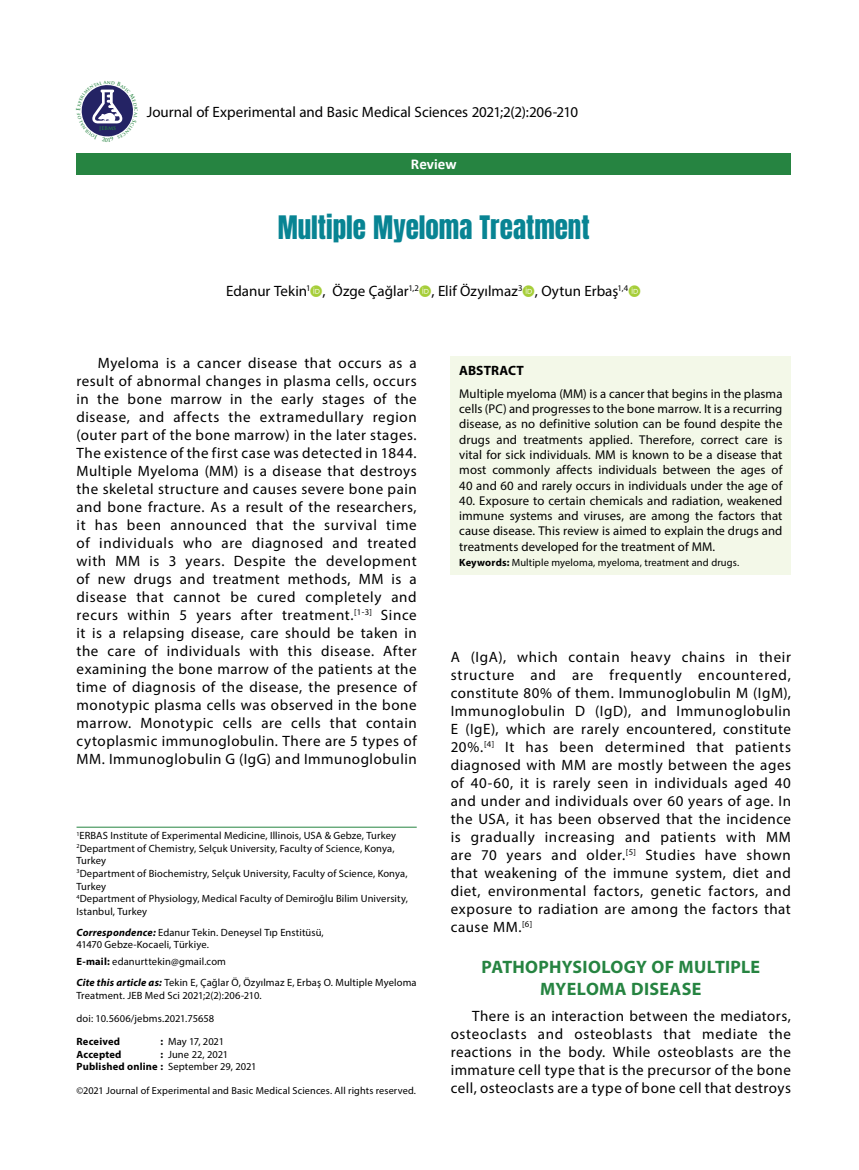
<style>
.page{position:relative;width:859px;height:1170px;background:#fff}
.page>*{position:absolute;margin:0;border:0;box-sizing:border-box;transform-origin:0 0}
.t1{font:27px "Anton";color:#088493}
.t2{font:700 18px/21.6px "Myriad Pro";letter-spacing:.02em;color:#268441;text-align:center}
.t3{font:15px/18px "Myriad Pro";letter-spacing:.03em;color:#000;text-align:justify}
.t4{font:15px "Myriad Pro";color:#000}
.t5{font:700 15px "Calibri";color:#fff}
.t6{font:700 13.5px "Myriad Pro";letter-spacing:.005em;color:#000}
.t7{font:12.75px/15.3px "Myriad Pro";letter-spacing:.005em;color:#000;text-align:justify}
.t8{font:10.5px/12.6px "Myriad Pro";letter-spacing:.01em;color:#000}
.t9{font:700 10.5px "Myriad Pro";letter-spacing:.015em;color:#000}
.t10{font:10.2px "Myriad Pro";letter-spacing:.015em;color:#000}
.t11{font:700 5.25px "Trajan Pro";color:#268441}
.t12{font:700 5.1px "Trajan Pro";color:#268441}
.s1{font-weight:700;font-style:italic}
.s2{font-weight:700}
</style>
<div class="page">
<div style="left:77px;top:153px;width:714px;height:21px;background:#268441"></div>
<div style="left:451px;top:356px;width:340px;height:219px;background:#f3f8e8"></div>
<hr style="left:77px;top:826px;width:340px;height:1px;background:#268441">
<svg style="left:81px;top:85px;width:52px;height:52px"></svg>
<p class="t12" style="left:99px;top:125px;width:18px">JEBMS</p>
<p class="t11" style="left:105px;top:136px;width:5px">0</p>
<p class="t4" style="left:147px;top:103px;width:433px">Journal of Experimental and Basic Medical Sciences 2021;2(2):206-210</p>
<p class="t5" style="left:411px;top:153px;width:47px">Review</p>
<h1 class="t1" style="left:278px;top:214px;width:314px">Multiple Myeloma Treatment</h1>
<p class="t4" style="left:226px;top:282px;width:403px">Edanur Tekin<sup>1</sup> , Özge Çağlar<sup>1,2</sup> , Elif Özyılmaz<sup>3</sup> , Oytun Erbaş<sup>1,4</sup></p>
<p class="t3" style="left:77px;top:353px;width:342px;text-indent:21px">Myeloma is a cancer disease that occurs as a result of abnormal changes in plasma cells, occurs in the bone marrow in the early stages of the disease, and affects the extramedullary region (outer part of the bone marrow) in the later stages.<br>The existence of the first case was detected in 1844.<br>Multiple Myeloma (MM) is a disease that destroys the skeletal structure and causes severe bone pain and bone fracture. As a result of the researchers, it has been announced that the survival time of individuals who are diagnosed and treated with MM is 3 years. Despite the development of new drugs and treatment methods, MM is a disease that cannot be cured completely and recurs within 5 years after treatment.<sup>[1-3]</sup> Since it is a relapsing disease, care should be taken in the care of individuals with this disease. After examining the bone marrow of the patients at the time of diagnosis of the disease, the presence of monotypic plasma cells was observed in the bone marrow. Monotypic cells are cells that contain cytoplasmic immunoglobulin. There are 5 types of MM. Immunoglobulin G (IgG) and Immunoglobulin</p>
<p class="t8" style="left:77px;top:829px;width:333px"><sup>1</sup>ERBAS Institute of Experimental Medicine, Illinois, USA &amp; Gebze, Turkey <sup>2</sup>Department of Chemistry, Selçuk University, Faculty of Science, Konya, Turkey<br><sup>3</sup>Department of Biochemistry, Selçuk University, Faculty of Science, Konya, Turkey<br><sup>4</sup>Department of Physiology, Medical Faculty of Demiroğlu Bilim University, Istanbul, Turkey</p>
<p class="t8" style="left:77px;top:925px;width:249px"><span class="s1">Correspondence:</span> Edanur Tekin. Deneysel Tıp Enstitüsü,<br>41470 Gebze-Kocaeli, Türkiye.</p>
<p class="t8" style="left:77px;top:951px;width:342px;line-height:21.1px"><span class="s2">E-mail:</span> edanurttekin@gmail.com<br><span class="s1">Cite this article as:</span> Tekin E, Çağlar Ö, Özyılmaz E, Erbaş O. Multiple Myeloma</p>
<p class="t8" style="left:77px;top:988px;width:187px">Treatment. JEB Med Sci 2021;2(2):206-210.</p>
<p class="t8" style="left:77px;top:1012px;width:139px">doi: 10.5606/jebms.2021.75658</p>
<p class="t9" style="left:77px;top:1034px;width:45px">Received</p>
<p class="t8" style="left:161px;top:1035px;width:65px"><span class="s2">:</span> May 17, 2021</p>
<p class="t9" style="left:77px;top:1047px;width:47px">Accepted</p>
<p class="t8" style="left:77px;top:1047px;width:181px;text-indent:84px"><span class="s2">:</span> June 22, 2021<br><span class="s2">Published online :</span> September 29, 2021</p>
<p class="t10" style="left:77px;top:1083px;width:341px">©2021 Journal of Experimental and Basic Medical Sciences. All rights reserved.</p>
<p class="t6" style="left:459px;top:362px;width:66px">ABSTRACT</p>
<p class="t7" style="left:459px;top:385px;width:325px">Multiple myeloma (MM) is a cancer that begins in the plasma cells (PC) and progresses to the bone marrow. It is a recurring disease, as no definitive solution can be found despite the drugs and treatments applied. Therefore, correct care is vital for sick individuals. MM is known to be a disease that most commonly affects individuals between the ages of 40 and 60 and rarely occurs in individuals under the age of</p>
<p class="t7" style="left:459px;top:492px;width:325px">40. Exposure to certain chemicals and radiation, weakened immune systems and viruses, are among the factors that cause disease. This review is aimed to explain the drugs and treatments developed for the treatment of MM.</p>
<p class="t8" style="left:459px;top:556px;width:282px"><span class="s2">Keywords:</span> Multiple myeloma, myeloma, treatment and drugs.</p>
<p class="t3" style="left:451px;top:647px;width:342px">A (IgA), which contain heavy chains in their structure and are frequently encountered, constitute 80% of them. Immunoglobulin M (IgM), Immunoglobulin D (IgD), and Immunoglobulin E (IgE), which are rarely encountered, constitute 20%.<sup>[4]</sup> It has been determined that patients diagnosed with MM are mostly between the ages of 40-60, it is rarely seen in individuals aged 40 and under and individuals over 60 years of age. In the USA, it has been observed that the incidence is gradually increasing and patients with MM are 70 years and older.<sup>[5]</sup> Studies have shown that weakening of the immune system, diet and diet, environmental factors, genetic factors, and exposure to radiation are among the factors that cause MM.<sup>[6]</sup></p>
<p class="t2" style="left:481px;top:955px;width:280px">Pathophysiology of Multiple<br>Myeloma Disease</p>
<p class="t3" style="left:451px;top:1006px;width:342px;text-indent:21px">There is an interaction between the mediators, osteoclasts and osteoblasts that mediate the reactions in the body. While osteoblasts are the immature cell type that is the precursor of the bone cell, osteoclasts are a type of bone cell that destroys</p>
</div>
